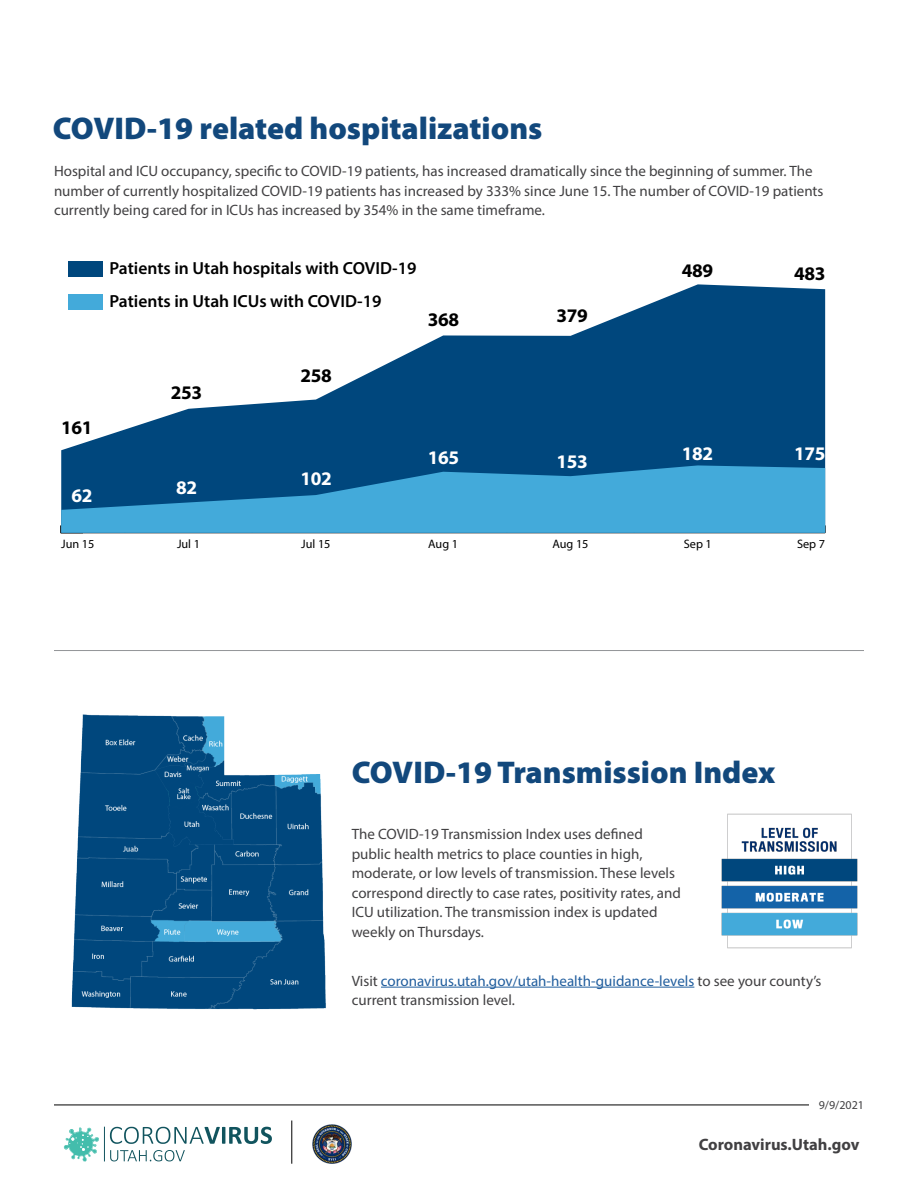
<style>
.page{position:relative;width:918px;height:1188px;background:#fff}
.page>*{position:absolute;margin:0;border:0;box-sizing:border-box;transform-origin:0 0}
.t1{font:900 31.5px "Myriad Pro";color:#12487c}
.t2{font:700 19.35px "Myriad Pro";letter-spacing:-.02em;color:#000}
.t3{font:700 19.35px "Myriad Pro";letter-spacing:-.02em;color:#fff}
.t4{font:600 17.55px/33.3px "Myriad Pro";color:#000}
.t5{font:700 16.5px "Myriad Pro";color:#414042}
.t6{font:15px/19.5px "Myriad Pro";color:#414042}
.t7{font:15px/19.5px "Myriad Pro";color:#215e9e}
.t8{font:12.3px "Myriad Pro";color:#000}
.t9{font:12px "Myriad Pro";color:#414042}
.s1{color:#414042}
</style>
<div class="page">
<svg style="left:64px;top:1127px;width:35px;height:35px"></svg>
<svg style="left:110px;top:1150px;width:75px;height:11px"></svg>
<svg style="left:110px;top:1127px;width:162px;height:17px"></svg>
<hr style="left:104px;top:1127px;width:1px;height:34px;background:#11545e">
<hr style="left:54px;top:1105px;width:810px;height:1px;background:#000">
<hr style="left:292px;top:1121px;width:1px;height:43px;background:#000">
<img style="left:312px;top:1124px;width:40px;height:40px">
<div style="left:809px;top:1095px;width:55px;height:18px;background:#fff"></div>
<hr style="left:381px;top:987px;width:313px;height:1px;background:#215e9e">
<div style="left:69px;top:261px;width:34px;height:16px;background:#00477d"></div>
<hr style="left:61px;top:533px;width:764px;height:1px;background:#000">
<svg style="left:60px;top:525px;width:23px;height:9px"></svg>
<svg style="left:61px;top:284px;width:764px;height:181px;fill:#00477d"></svg>
<svg style="left:61px;top:465px;width:764px;height:68px;background:#308fc0"></svg>
<hr style="left:54px;top:650px;width:810px;height:1px;background:#939598">
<img style="left:71px;top:714px;width:255px;height:296px">
<img style="left:721px;top:813px;width:137px;height:136px">
<h1 class="t1" style="left:53px;top:107px;width:491px">COVID-19 related hospitalizations</h1>
<p class="t6" style="left:54px;top:161px;width:771px">Hospital and ICU occupancy, specific to COVID-19 patients, has increased dramatically since the beginning of summer. The number of currently hospitalized COVID-19 patients has increased by 333% since June 15. The number of COVID-19 patients currently being cared for in ICUs has increased by 354% in the same timeframe.</p>
<p class="t2" style="left:61px;top:415px;width:33px">161</p>
<p class="t3" style="left:72px;top:483px;width:22px">62</p>
<p class="t4" style="left:110px;top:251px;width:309px">Patients in Utah hospitals with COVID-19<br>Patients in Utah ICUs with COVID-19</p>
<p class="t2" style="left:428px;top:307px;width:33px">368</p>
<p class="t2" style="left:556px;top:303px;width:33px">379</p>
<p class="t2" style="left:171px;top:379px;width:33px">253</p>
<p class="t2" style="left:301px;top:363px;width:33px">258</p>
<p class="t3" style="left:176px;top:475px;width:22px">82</p>
<p class="t3" style="left:301px;top:466px;width:33px">102</p>
<p class="t3" style="left:428px;top:445px;width:33px">165</p>
<p class="t3" style="left:556px;top:449px;width:33px">153</p>
<p class="t2" style="left:682px;top:258px;width:33px">489</p>
<p class="t2" style="left:794px;top:261px;width:33px">483</p>
<p class="t3" style="left:682px;top:441px;width:33px">182</p>
<p class="t3" style="left:794px;top:441px;width:33px">175</p>
<p class="t8" style="left:61px;top:537px;width:35px">Jun 15</p>
<p class="t8" style="left:177px;top:537px;width:25px">Jul 1</p>
<p class="t8" style="left:301px;top:537px;width:31px">Jul 15</p>
<p class="t8" style="left:428px;top:537px;width:31px">Aug 1</p>
<p class="t8" style="left:552px;top:537px;width:38px">Aug 15</p>
<p class="t8" style="left:684px;top:537px;width:30px">Sep 1</p>
<p class="t8" style="left:797px;top:537px;width:30px">Sep 7</p>
<h1 class="t1" style="left:352px;top:751px;width:425px">COVID-19 Transmission Index</h1>
<p class="t6" style="left:352px;top:824px;width:331px">The COVID-19 Transmission Index uses defined public health metrics to place counties in high, moderate, or low levels of transmission. These levels correspond directly to case rates, positivity rates, and ICU utilization. The transmission index is updated weekly on Thursdays.</p>
<p class="t7" style="left:352px;top:971px;width:471px"><span class="s1">Visit</span> coronavirus.utah.gov/utah-health-guidance-levels <span class="s1">to see your county’s current transmission level.</span></p>
<p class="t9" style="left:819px;top:1097px;width:47px">9/9/2021</p>
<p class="t5" style="left:699px;top:1134px;width:163px">Coronavirus.Utah.gov</p>
</div>
